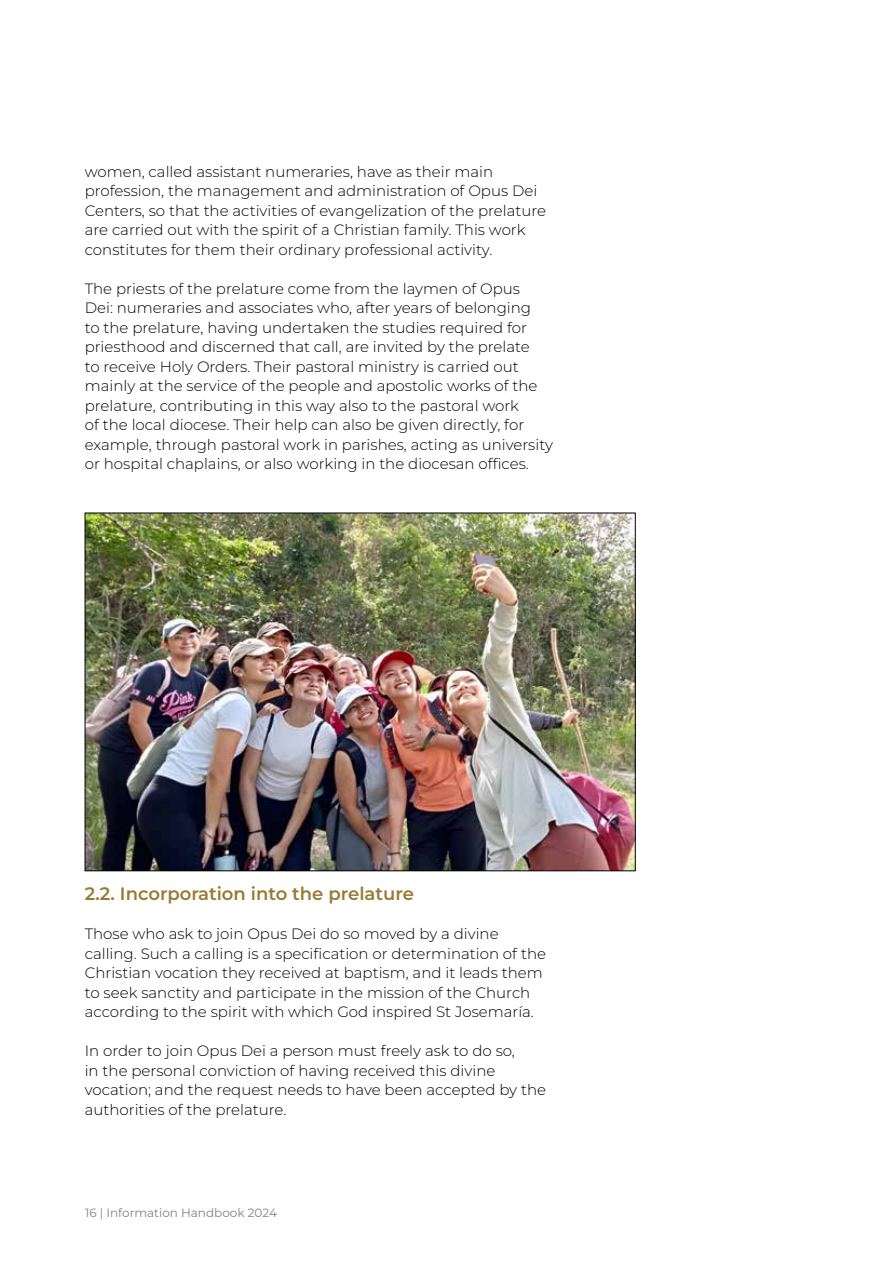
<style>
.page{position:relative;width:891px;height:1269px;background:#fff}
.page>*{position:absolute;margin:0;border:0;box-sizing:border-box;transform-origin:0 0}
.t1{font:600 18px "Montserrat";color:#9a7a33}
.t2{font:300 15px/19.5px "Montserrat";color:#000}
.t3{font:12px "Montserrat";color:#808285}
</style>
<div class="page">
<img style="left:87px;top:515px;width:546px;height:354px">
<p class="t2" style="left:85px;top:161px;width:463px">women, called assistant numeraries, have as their main profession, the management and administration of Opus Dei Centers, so that the activities of evangelization of the prelature are carried out with the spirit of a Christian family. This work constitutes for them their ordinary professional activity.</p>
<p class="t2" style="left:85px;top:278px;width:470px">The priests of the prelature come from the laymen of Opus<br>Dei: numeraries and associates who, after years of belonging<br>to the prelature, having undertaken the studies required for priesthood and discerned that call, are invited by the prelate<br>to receive Holy Orders. Their pastoral ministry is carried out mainly at the service of the people and apostolic works of the prelature, contributing in this way also to the pastoral work<br>of the local diocese. Their help can also be given directly, for example, through pastoral work in parishes, acting as university or hospital chaplains, or also working in the diocesan offices.</p>
<p class="t1" style="left:85px;top:882px;width:331px">2.2. Incorporation into the prelature</p>
<p class="t2" style="left:85px;top:924px;width:463px">Those who ask to join Opus Dei do so moved by a divine calling. Such a calling is a specification or determination of the Christian vocation they received at baptism, and it leads them to seek sanctity and participate in the mission of the Church according to the spirit with which God inspired St Josemaría.</p>
<p class="t2" style="left:85px;top:1041px;width:463px">In order to join Opus Dei a person must freely ask to do so,<br>in the personal conviction of having received this divine vocation; and the request needs to have been accepted by the authorities of the prelature.</p>
<p class="t3" style="left:85px;top:1205px;width:193px">16 | Information Handbook 2024</p>
</div>
